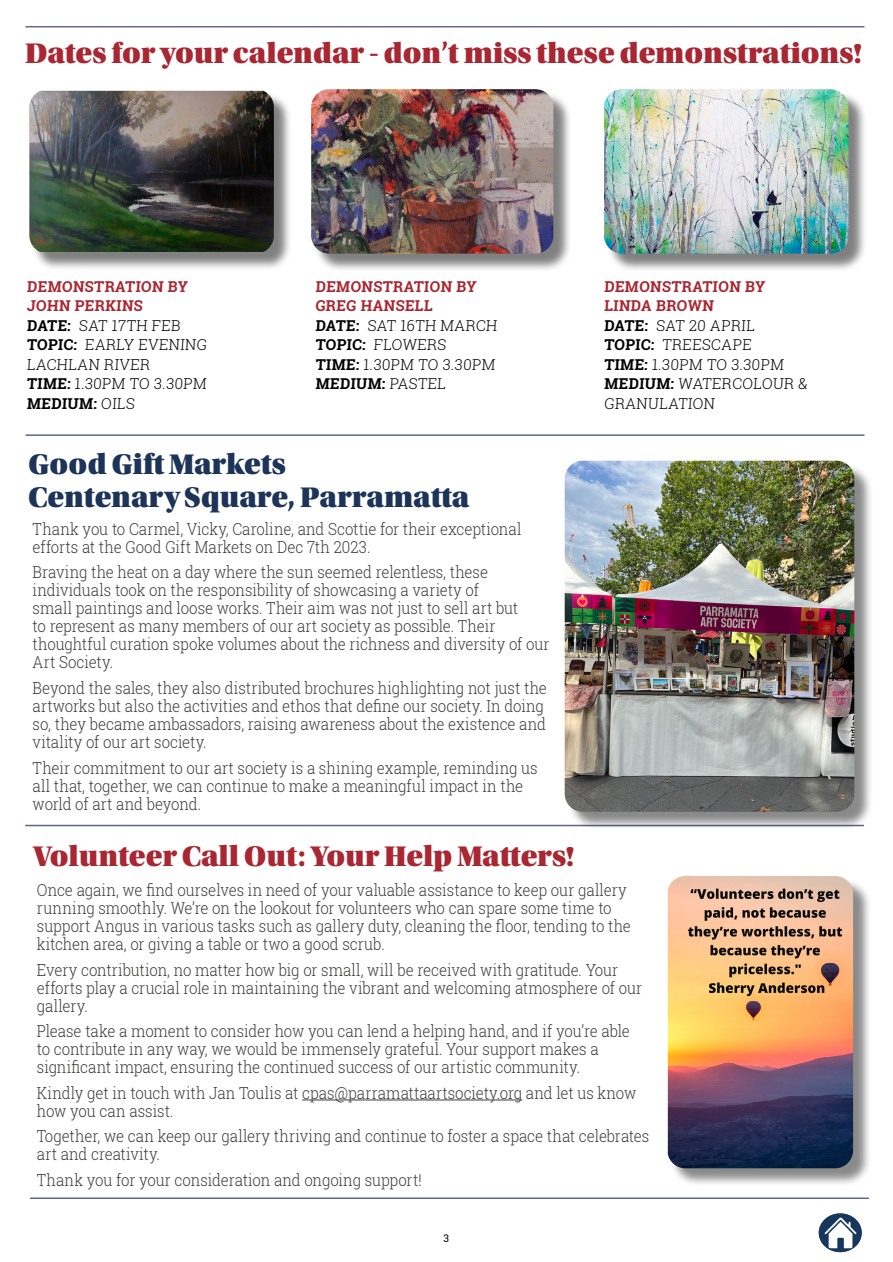
<style>
.page{position:relative;width:893px;height:1262px;background:#fff}
.page>*{position:absolute;margin:0;border:0;box-sizing:border-box;transform-origin:0 0}
.t1{font:30px "Utopia Std Black Headline";color:#a92732}
.t2{font:30px/33px "Utopia Std Black Headline";color:#1d3459}
.t3{font:300 16.5px/18px "Roboto Slab";letter-spacing:-.005em;color:#3c3c3b;scale:.91 1}
.t4{font:300 15px/19.5px "Roboto Slab";color:#000}
.t5{font:10.5px "Roboto Slab";color:#000}
.s1{font-weight:700;color:#a92732}
.s2{font-weight:700}
</style>
<div class="page">
<hr style="left:26px;top:26px;width:838px;height:1px;background:#646989">
<hr style="left:26px;top:434px;width:838px;height:2px;background:#606686">
<hr style="left:25px;top:824px;width:839px;height:2px;background:#5e6484">
<hr style="left:30px;top:1197px;width:838px;height:2px;background:#626887">
<hr style="left:302px;top:1099px;width:220px;height:1px;background:#3c3c3b">
<div style="left:670px;top:878px;width:201px;height:308px;background:#000;opacity:.46"></div>
<img style="left:667px;top:876px;width:186px;height:292px">
<div style="left:567px;top:463px;width:306px;height:367px;background:#000;opacity:.46"></div>
<img style="left:564px;top:460px;width:290px;height:352px">
<div style="left:32px;top:93px;width:260px;height:178px;background:#000;opacity:.5"></div>
<img style="left:29px;top:91px;width:245px;height:161px">
<div style="left:606px;top:92px;width:261px;height:180px;background:#000;opacity:.5"></div>
<img style="left:604px;top:89px;width:244px;height:165px">
<div style="left:313px;top:92px;width:259px;height:180px;background:#000;opacity:.5"></div>
<img style="left:311px;top:89px;width:242px;height:165px">
<img style="left:818px;top:1213px;width:43px;height:39px">
<h1 class="t1" style="left:25px;top:38px;width:838px">Dates for your calendar - don’t miss these demonstrations!</h1>
<p class="t4" style="left:27px;top:276px;width:183px"><span class="s1">DEMONSTRATION BY<br>JOHN PERKINS<br></span><span class="s2">DATE:</span> SAT 17TH FEB<br><span class="s2">TOPIC:</span> EARLY EVENING<br>LACHLAN RIVER<br><span class="s2">TIME:</span> 1.30PM TO 3.30PM<br><span class="s2">MEDIUM:</span> OILS</p>
<p class="t4" style="left:315px;top:276px;width:184px"><span class="s1">DEMONSTRATION BY<br>GREG HANSELL<br></span><span class="s2">DATE:</span> SAT 16TH MARCH<br><span class="s2">TOPIC:</span> FLOWERS<br><span class="s2">TIME:</span> 1.30PM TO 3.30PM<br><span class="s2">MEDIUM:</span> PASTEL</p>
<p class="t4" style="left:604px;top:276px;width:206px"><span class="s1">DEMONSTRATION BY<br>LINDA BROWN<br></span><span class="s2">DATE:</span> SAT 20 APRIL<br><span class="s2">TOPIC:</span> TREESCAPE<br><span class="s2">TIME:</span> 1.30PM TO 3.30PM<br><span class="s2">MEDIUM:</span> WATERCOLOUR &amp;<br>GRANULATION</p>
<h1 class="t2" style="left:28px;top:448px;width:442px">Good Gift Markets<br>Centenary Square, Parramatta</h1>
<p class="t3" style="left:33px;top:519px;width:538px">Thank you to Carmel, Vicky, Caroline, and Scottie for their exceptional efforts at the Good Gift Markets on Dec 7th 2023.</p>
<p class="t3" style="left:33px;top:563px;width:569px">Braving the heat on a day where the sun seemed relentless, these individuals took on the responsibility of showcasing a variety of<br>small paintings and loose works. Their aim was not just to sell art but<br>to represent as many members of our art society as possible. Their thoughtful curation spoke volumes about the richness and diversity of our Art Society.</p>
<p class="t3" style="left:33px;top:678px;width:566px">Beyond the sales, they also distributed brochures highlighting not just the artworks but also the activities and ethos that define our society. In doing so, they became ambassadors, raising awareness about the existence and vitality of our art society.</p>
<p class="t3" style="left:33px;top:758px;width:556px">Their commitment to our art society is a shining example, reminding us all that, together, we can continue to make a meaningful impact in the world of art and beyond.</p>
<h1 class="t1" style="left:33px;top:840px;width:542px">Volunteer Call Out: Your Help Matters!</h1>
<p class="t3" style="left:37px;top:880px;width:654px">Once again, we find ourselves in need of your valuable assistance to keep our gallery running smoothly. We’re on the lookout for volunteers who can spare some time to support Angus in various tasks such as gallery duty, cleaning the floor, tending to the kitchen area, or giving a table or two a good scrub.</p>
<p class="t3" style="left:37px;top:960px;width:666px">Every contribution, no matter how big or small, will be received with gratitude. Your efforts play a crucial role in maintaining the vibrant and welcoming atmosphere of our gallery.</p>
<p class="t3" style="left:37px;top:1021px;width:653px">Please take a moment to consider how you can lend a helping hand, and if you’re able to contribute in any way, we would be immensely grateful. Your support makes a significant impact, ensuring the continued success of our artistic community.</p>
<p class="t3" style="left:37px;top:1083px;width:660px">Kindly get in touch with Jan Toulis at cpas@parramattaartsociety.org and let us know how you can assist.</p>
<p class="t3" style="left:37px;top:1126px;width:674px">Together, we can keep our gallery thriving and continue to foster a space that celebrates art and creativity.</p>
<p class="t3" style="left:37px;top:1170px;width:424px">Thank you for your consideration and ongoing support!</p>
<p class="t5" style="left:443px;top:1230px;width:7px">3</p>
</div>
